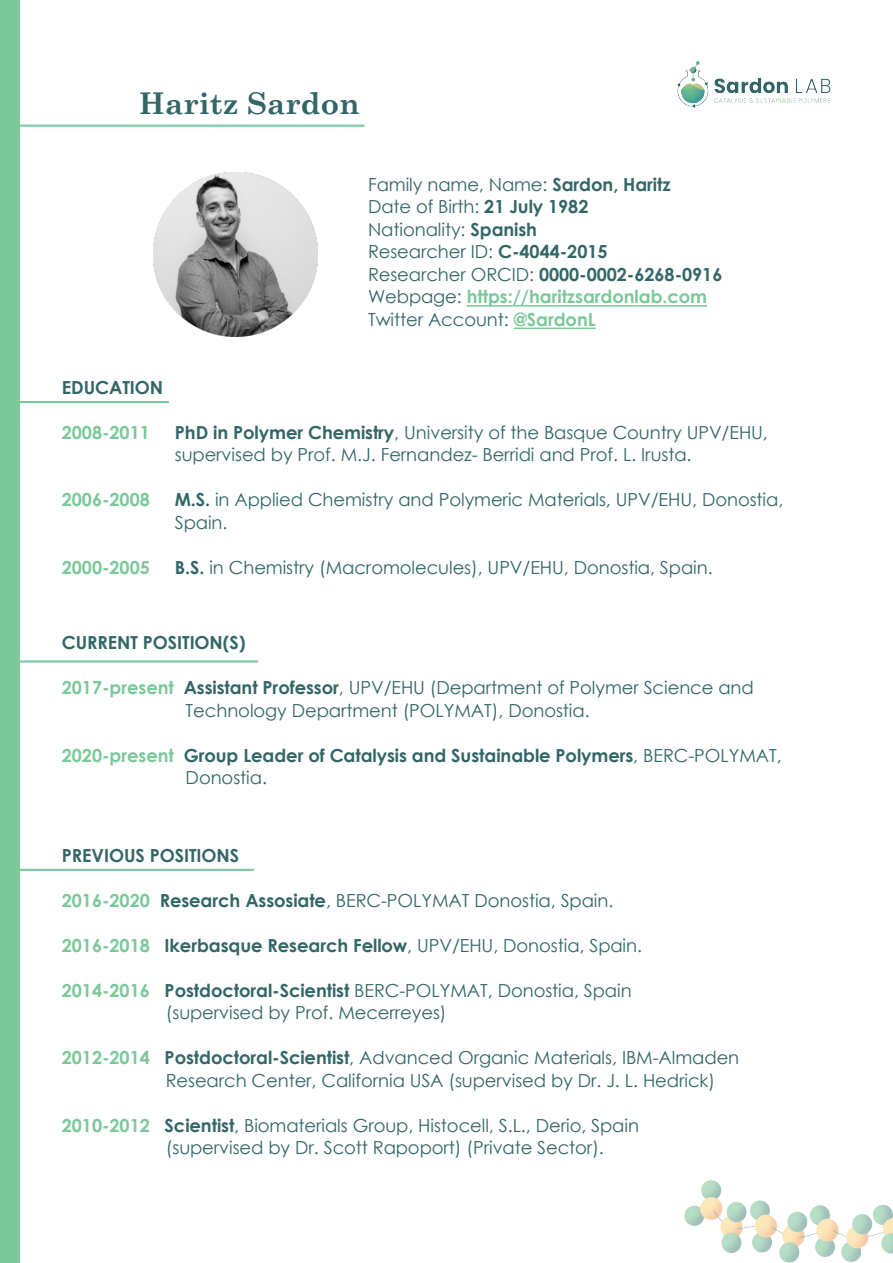
<style>
.page{position:relative;width:893px;height:1263px;background:#fff}
.page>*{position:absolute;margin:0;border:0;box-sizing:border-box;transform-origin:0 0}
.t1{font:700 30px "Century Schoolbook";color:#336667}
.t2{font:18px/22.5px "Century Gothic";letter-spacing:-.005em;color:#336667}
.t3{font:700 18px/22.5px "Century Gothic";letter-spacing:-.005em;color:#336667}
.t4{font:700 18px "Century Gothic";color:#7bc89a}
.s1{font-weight:700}
.s2{font-weight:700;color:#7bc89a}
.s3{color:#7bc89a}
.s4{font-weight:400}
</style>
<div class="page">
<svg style="left:467px;top:305px;width:240px;height:2px"></svg>
<svg style="left:514px;top:328px;width:82px;height:1px"></svg>
<img style="left:153px;top:172px;width:165px;height:165px">
<img style="left:685px;top:1181px;width:208px;height:81px">
<img style="left:678px;top:62px;width:153px;height:46px">
<hr style="left:0;top:125px;width:364px;height:2px;background:#7bc89a">
<hr style="left:1px;top:401px;width:167px;height:2px;background:#7bc89a">
<hr style="left:13px;top:660px;width:244px;height:2px;background:#7bc89a">
<hr style="left:0;top:869px;width:253px;height:2px;background:#7bc89a">
<div style="left:0;top:0;width:20px;height:1263px;background:#7bc89a"></div>
<h1 class="t1" style="left:139px;top:84px;width:222px">Haritz Sardon</h1>
<p class="t2" style="left:368px;top:173px;width:356px">Family name, Name: <span class="s1">Sardon, Haritz<br></span>Date of Birth: <span class="s1">21 July 1982<br></span>Nationality: <span class="s1">Spanish<br></span>Researcher ID: <span class="s1">C-4044-2015<br></span>Researcher ORCID: <span class="s1">0000-0002-6268-0916<br></span>Webpage: <span class="s2">https://haritzsardonlab.com<br></span>Twitter Account: <span class="s2">@SardonL</span></p>
<p class="t3" style="left:62px;top:375px;width:103px">EDUCATION</p>
<p class="t4" style="left:62px;top:421px;width:89px">2008-2011</p>
<p class="t2" style="left:175px;top:420px;width:594px"><span class="s1">PhD in Polymer Chemistry</span>, University of the Basque Country UPV/EHU, supervised by Prof. M.J. Fernandez- Berridi and Prof. L. Irusta.</p>
<p class="t4" style="left:62px;top:488px;width:89px">2006-2008</p>
<p class="t2" style="left:175px;top:488px;width:610px"><span class="s1">M.S.</span> in Applied Chemistry and Polymeric Materials, UPV/EHU, Donostia,<br>Spain.</p>
<p class="t4" style="left:62px;top:556px;width:89px">2000-2005</p>
<p class="t2" style="left:175px;top:555px;width:539px"><span class="s1">B.S.</span> in Chemistry (Macromolecules), UPV/EHU, Donostia, Spain.</p>
<p class="t3" style="left:62px;top:631px;width:185px">CURRENT POSITION(S)</p>
<p class="t2" style="left:186px;top:676px;width:570px;text-indent:-124px"><span class="s2">2017-present</span> <span class="s1">Assistant Professor</span>, UPV/EHU (Department of Polymer Science and<br>Technology Department (POLYMAT), Donostia.</p>
<p class="t3" style="left:186px;top:743px;width:597px;text-indent:-124px"><span class="s3">2020-present</span> Group Leader of Catalysis and Sustainable Polymers<span class="s4">, BERC-POLYMAT,<br>Donostia.</span></p>
<p class="t3" style="left:62px;top:843px;width:179px">PREVIOUS POSITIONS</p>
<p class="t2" style="left:62px;top:888px;width:553px"><span class="s2">2016-2020</span> <span class="s1">Research Assosiate</span>, BERC-POLYMAT Donostia, Spain.</p>
<p class="t3" style="left:62px;top:933px;width:582px"><span class="s3">2016-2018</span> Ikerbasque Research Fellow<span class="s4">, UPV/EHU, Donostia, Spain.</span></p>
<p class="t2" style="left:166px;top:978px;width:467px;text-indent:-104px"><span class="s2">2014-2016</span> <span class="s1">Postdoctoral-Scientist</span> BERC-POLYMAT, Donostia, Spain (supervised by Prof. Mecerreyes)</p>
<p class="t2" style="left:166px;top:1046px;width:575px;text-indent:-104px"><span class="s2">2012-2014</span> <span class="s1">Postdoctoral-Scientist</span>, Advanced Organic Materials, IBM-Almaden<br>Research Center, California USA (supervised by Dr. J. L. Hedrick)</p>
<p class="t2" style="left:166px;top:1113px;width:475px;text-indent:-104px"><span class="s2">2010-2012</span> <span class="s1">Scientist</span>, Biomaterials Group, Histocell, S.L., Derio, Spain (supervised by Dr. Scott Rapoport) (Private Sector).</p>
</div>
